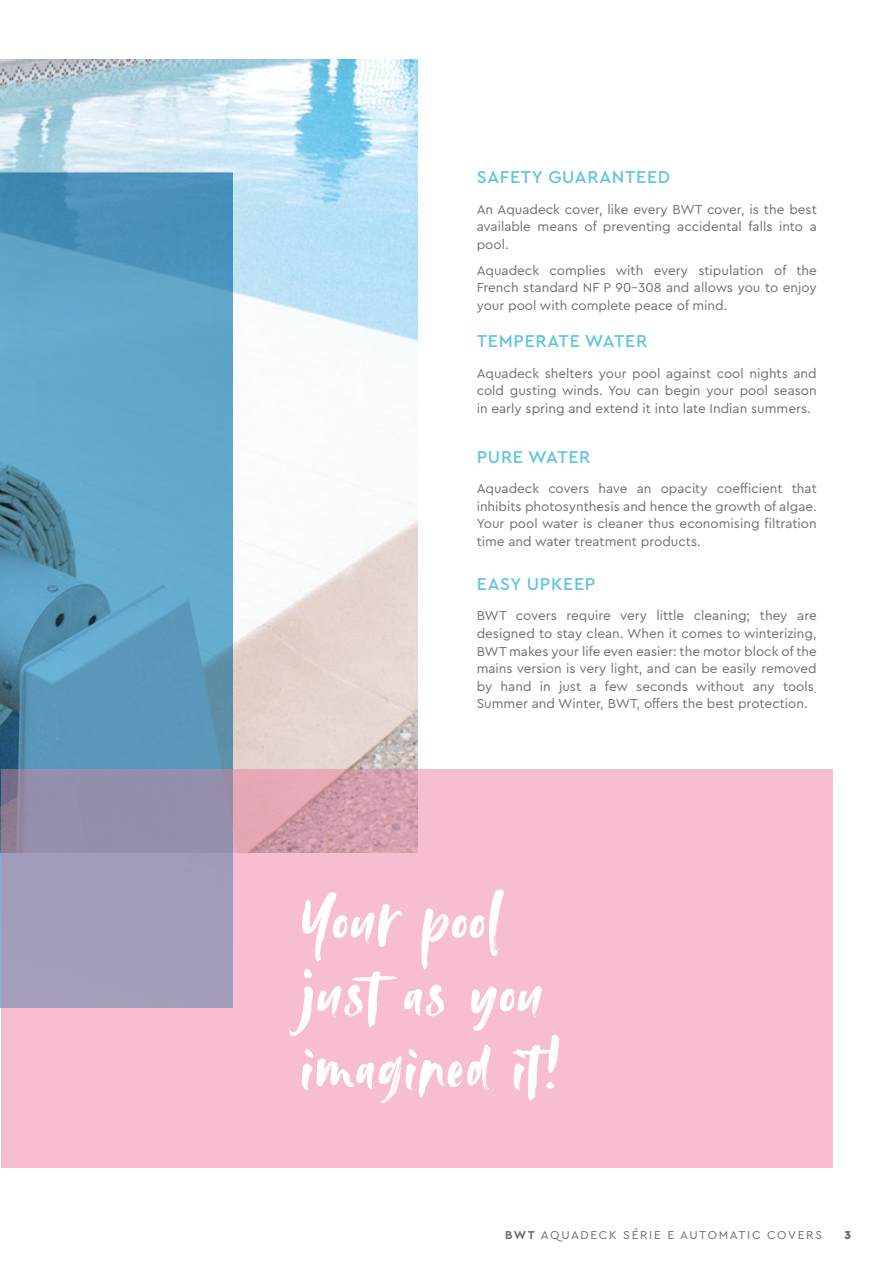
<style>
.page{position:relative;width:893px;height:1263px;background:#fff}
.page>*{position:absolute;margin:0;border:0;box-sizing:border-box;transform-origin:0 0}
.t1{font:75px/73.5px "Avallon";letter-spacing:.025em;color:#fff}
.t2{font:500 18px "Cera PRO";letter-spacing:.04em;color:#5fc4e1}
.t3{font:13.5px/17.5px "Cera PRO";color:#706f6f;text-align:justify}
.t4{font:12px "Cera PRO";letter-spacing:.14em;color:#676c6e}
.t5{font:900 12px "Cera PRO";color:#676c6e}
.s1{font-weight:700}
</style>
<div class="page">
<img style="left:0;top:60px;width:417px;height:709px">
<svg style="left:0;top:173px;width:233px;height:835px;fill:#60a6c8"></svg>
<svg style="left:1px;top:769px;width:832px;height:398px;fill:#f6bed0"></svg>
<h2 class="t2" style="left:477px;top:165px;width:195px">SAFETY GUARANTEED</h2>
<p class="t3" style="left:477px;top:200px;width:342px">An Aquadeck cover, like every BWT cover, is the best available means of preventing accidental falls into a pool.</p>
<p class="t3" style="left:477px;top:261px;width:342px">Aquadeck complies with every stipulation of the French standard NF P 90-308 and allows you to enjoy your pool with complete peace of mind.</p>
<h2 class="t2" style="left:477px;top:329px;width:172px">TEMPERATE WATER</h2>
<p class="t3" style="left:477px;top:364px;width:342px">Aquadeck shelters your pool against cool nights and cold gusting winds. You can begin your pool season in early spring and extend it into late Indian summers.</p>
<h2 class="t2" style="left:477px;top:445px;width:115px">PURE WATER</h2>
<p class="t3" style="left:477px;top:479px;width:342px">Aquadeck covers have an opacity coefficient that inhibits photosynthesis and hence the growth of algae.<br>Your pool water is cleaner thus economising filtration time and water treatment products.</p>
<h2 class="t2" style="left:477px;top:572px;width:120px">EASY UPKEEP</h2>
<p class="t3" style="left:477px;top:607px;width:342px">BWT covers require very little cleaning; they are designed to stay clean. When it comes to winterizing, BWT makes your life even easier: the motor block of the mains version is very light, and can be easily removed by hand in just a few seconds without any tools.<br>Summer and Winter, BWT, offers the best protection.</p>
<h1 class="t1" style="left:300px;top:889px;width:262px">Your pool just as you imagined it!</h1>
<p class="t4" style="left:505px;top:1227px;width:318px"><span class="s1">BWT</span> AQUADECK SÉRIE E AUTOMATIC COVERS</p>
<p class="t5" style="left:844px;top:1227px;width:8px">3</p>
</div>
